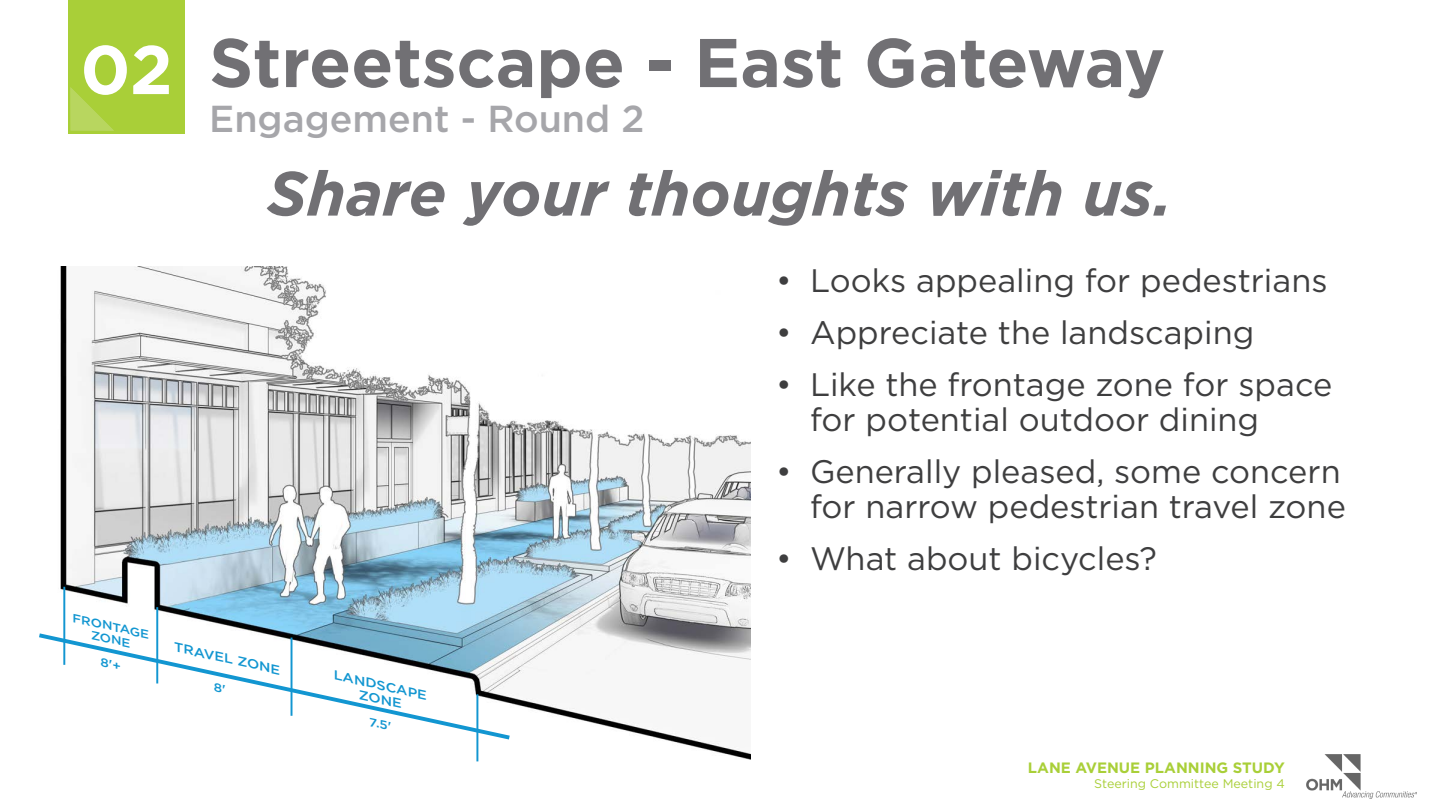
<style>
.page{position:relative;width:1440px;height:810px;background:#fff}
.page>*{position:absolute;margin:0;border:0;box-sizing:border-box;transform-origin:0 0}
.P_Slide_Header{font:700 68.75px "Gotham";color:#717074}
.P_Section_Number{font:700 68.75px "Gotham";color:#fff}
.P_Slide_Header-2{font:italic 700 62.5px "Gotham";color:#717074}
.Slide_Subheader{font:500 37.5px "Gotham";color:#a6a6aa}
.t1{font:32.5px/35px "Gotham";color:#3e3e3f}
.t2{font:700 15px "Gotham";color:#a9cf38}
.Green_Subtext{font:italic 500 12.75px/13.8px "Gotham";color:#1296d1;text-align:center;scale:1.16 1}
.t3{font:12.5px "Gotham";color:#a9cf38}
.Green_Subtext-2{font:italic 500 11.75px/12.8px "Gotham";color:#1296d1;text-align:center;scale:1.16 1}
</style>
<div class="page">
<img style="left:1307px;top:754px;width:110px;height:44px">
<div style="left:68px;top:0;width:117px;height:133px;background:#a9cf38"></div>
<svg style="left:70px;top:87px;width:44px;height:44px"></svg>
<img style="left:60px;top:266px;width:690px;height:493px">
<svg style="left:39px;top:631px;width:475px;height:111px"></svg>
<hr style="left:63px;top:587px;width:2px;height:78px;background:#1296d1">
<hr style="left:156px;top:607px;width:2px;height:77px;background:#1296d1">
<hr style="left:291px;top:638px;width:1px;height:78px;background:#1296d1">
<hr style="left:476px;top:694px;width:2px;height:67px;background:#1296d1">
<svg style="left:101px;top:658px;width:19px;height:11px"></svg>
<svg style="left:214px;top:683px;width:11px;height:10px"></svg>
<p class="P_Section_Number" style="left:80px;top:24px;width:94px">02</p>
<p class="P_Slide_Header" style="left:209px;top:17px;width:958px">Streetscape - East Gateway</p>
<p class="Slide_Subheader" style="left:209px;top:94px;width:437px">Engagement - Round 2</p>
<p class="P_Slide_Header-2" style="left:267px;top:152px;width:907px">Share your thoughts with us.</p>
<p class="Green_Subtext-2" style="left:75px;top:612px;width:69px;rotate:12deg">FRONTAGE<br>ZONE</p>
<p class="Green_Subtext" style="left:177px;top:640px;width:95px;rotate:12deg">TRAVEL ZONE</p>
<p class="Green_Subtext" style="left:336px;top:668px;width:84px;rotate:12deg">LANDSCAPE<br>ZONE</p>
<p class="Green_Subtext-2" style="left:371px;top:716px;width:21px;rotate:12deg">7.5'</p>
<p class="t1" style="left:776px;top:262px;width:553px">• Looks appealing for pedestrians</p>
<p class="t1" style="left:776px;top:314px;width:480px">• Appreciate the landscaping</p>
<p class="t1" style="left:810px;top:366px;width:524px;text-indent:-34px">• Like the frontage zone for space for potential outdoor dining</p>
<p class="t1" style="left:776px;top:453px;width:571px;text-align:right">• Generally pleased, some concern for narrow pedestrian travel zone</p>
<p class="t1" style="left:776px;top:540px;width:382px">• What about bicycles?</p>
<p class="t2" style="left:1028px;top:758px;width:258px">LANE AVENUE PLANNING STUDY</p>
<p class="t3" style="left:1094px;top:776px;width:192px">Steering Committee Meeting 4</p>
</div>
